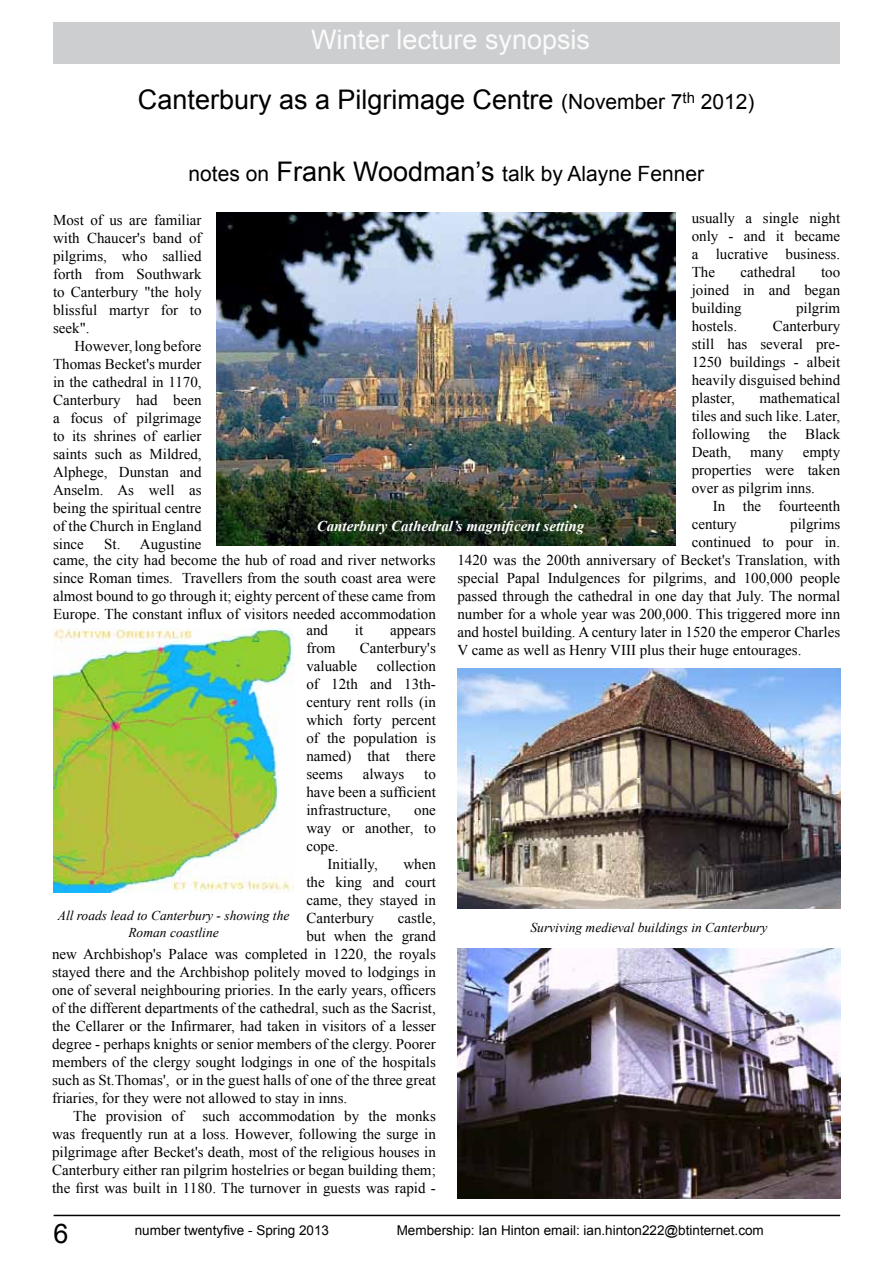
<style>
.page{position:relative;width:893px;height:1263px;background:#fff}
.page>*{position:absolute;margin:0;border:0;box-sizing:border-box;transform-origin:0 0}
.t1{font:27px "Arial";color:#000}
.t2{font:27px "Arial";color:#fbfbfb}
.t3{font:21px "Arial";color:#000}
.t4{font:15px/18px "Times New Roman";color:#000;text-align:justify}
.t5{font:italic 700 15px "Times New Roman";color:#fff}
.t6{font:italic 13.5px/16.2px "Times New Roman";color:#000;text-align:center}
.t7{font:13.5px "Arial";color:#000}
.s1{font-size:21px}
.s2{font-size:27px}
</style>
<div class="page">
<hr style="left:54px;top:1215px;width:786px;height:1px;background:#000">
<div style="left:54px;top:23px;width:786px;height:41px;background:#cdced0"></div>
<img style="left:217px;top:213px;width:459px;height:332px">
<img style="left:53px;top:629px;width:241px;height:263px">
<img style="left:457px;top:669px;width:383px;height:239px">
<img style="left:457px;top:948px;width:383px;height:250px">
<h1 class="t2" style="left:311px;top:22px;width:281px">Winter lecture synopsis</h1>
<h1 class="t1" style="left:138px;top:82px;width:618px">Canterbury as a Pilgrimage Centre <span class="s1">(November 7</span><sup>th</sup> <span class="s1">2012)</span></h1>
<h2 class="t3" style="left:188px;top:160px;width:517px">notes on <span class="s2">Frank Woodman’s</span> talk by Alayne Fenner</h2>
<p class="t4" style="left:692px;top:209px;width:150px">usually a single night only - and it became a lucrative business.<br>The</p>
<p class="t4" style="left:53px;top:211px;width:150px">Most of us are familiar with Chaucer's band of pilgrims, who sallied forth from Southwark to Canterbury "the holy blissful martyr for to seek".</p>
<p class="t4" style="left:53px;top:337px;width:150px;text-indent:21px">However, long before Thomas Becket's murder in the cathedral in 1170, Canterbury had been a focus of pilgrimage to its shrines of earlier saints such as Mildred, Alphege, Dunstan and Anselm. As well as being the spiritual centre of the Church in England since</p>
<p class="t4" style="left:740px;top:263px;width:56px">cathedral</p>
<p class="t4" style="left:692px;top:263px;width:150px;text-indent:129px">too joined in and began building</p>
<p class="t4" style="left:796px;top:299px;width:46px">pilgrim</p>
<p class="t4" style="left:692px;top:317px;width:150px;text-indent:81px">Canterbury still has several pre-1250 buildings - albeit heavily disguised behind plaster,</p>
<p class="t4" style="left:692px;top:317px;width:47px">hostels.</p>
<p class="t4" style="left:692px;top:389px;width:150px;text-indent:68px">mathematical tiles and such like. Later, following the Black Death,</p>
<p class="t4" style="left:692px;top:443px;width:150px;text-indent:111px">empty properties were taken over as pilgrim inns.</p>
<p class="t4" style="left:692px;top:497px;width:150px;text-indent:21px">In the fourteenth century</p>
<p class="t4" style="left:750px;top:443px;width:35px">many</p>
<p class="t4" style="left:692px;top:515px;width:150px;text-align:right">pilgrims<br>continued to pour in.</p>
<p class="t5" style="left:317px;top:515px;width:269px">Canterbury Cathedral’s magnificent setting</p>
<p class="t4" style="left:53px;top:551px;width:384px">came, the city had become the hub of road and river networks since Roman times. Travellers from the south coast area were almost bound to go through it; eighty percent of these came from Europe. The constant influx of visitors needed accommodation</p>
<p class="t4" style="left:457px;top:551px;width:384px">1420 was the 200th anniversary of Becket's Translation, with special Papal Indulgences for pilgrims, and 100,000 people passed through the cathedral in one day that July. The normal number for a whole year was 200,000. This triggered more inn and hostel building. A century later in 1520 the emperor Charles V came as well as Henry VIII plus their huge entourages.</p>
<p class="t4" style="left:104px;top:535px;width:99px">St. Augustine</p>
<p class="t4" style="left:306px;top:620px;width:23px">and</p>
<p class="t4" style="left:355px;top:620px;width:10px">it</p>
<p class="t4" style="left:390px;top:620px;width:47px">appears</p>
<p class="t4" style="left:306px;top:638px;width:31px">from</p>
<p class="t4" style="left:360px;top:638px;width:78px">Canterbury's</p>
<p class="t4" style="left:306px;top:656px;width:52px">valuable</p>
<p class="t4" style="left:306px;top:656px;width:131px;text-indent:70px">collection of 12th and 13th&shy;century rent rolls (in which forty percent of the population is named) that there seems</p>
<p class="t4" style="left:363px;top:764px;width:43px">always</p>
<p class="t4" style="left:306px;top:764px;width:131px;text-indent:118px">to have been a sufficient infrastructure,</p>
<p class="t4" style="left:414px;top:800px;width:23px">one</p>
<p class="t4" style="left:306px;top:818px;width:131px">way or another, to</p>
<p class="t4" style="left:306px;top:836px;width:34px">cope.</p>
<p class="t4" style="left:328px;top:854px;width:52px">Initially,</p>
<p class="t4" style="left:306px;top:854px;width:131px;text-indent:97px">when the king and court came, they stayed in Canterbury</p>
<p class="t6" style="left:58px;top:907px;width:233px">All roads lead to Canterbury - showing the<br>Roman coastline</p>
<p class="t4" style="left:398px;top:908px;width:39px">castle,</p>
<p class="t4" style="left:306px;top:926px;width:131px">but when the grand</p>
<p class="t4" style="left:52px;top:944px;width:385px">new Archbishop's Palace was completed in 1220, the royals</p>
<p class="t4" style="left:52px;top:962px;width:385px">stayed there and the Archbishop politely moved to lodgings in</p>
<p class="t4" style="left:52px;top:980px;width:385px">one of several neighbouring priories. In the early years, officers</p>
<p class="t4" style="left:52px;top:998px;width:385px">of the different departments of the cathedral, such as the Sacrist,</p>
<p class="t4" style="left:52px;top:1016px;width:385px">the Cellarer or the Infirmarer, had taken in visitors of a lesser</p>
<p class="t4" style="left:52px;top:1034px;width:385px">degree - perhaps knights or senior members of the clergy. Poorer</p>
<p class="t4" style="left:52px;top:1052px;width:385px">members of the clergy sought lodgings in one of the hospitals</p>
<p class="t4" style="left:52px;top:1070px;width:385px">such as St.Thomas', or in the guest halls of one of the three great</p>
<p class="t4" style="left:52px;top:1088px;width:297px">friaries, for they were not allowed to stay in inns.</p>
<p class="t4" style="left:73px;top:1106px;width:364px">The provision of such accommodation by the monks</p>
<p class="t4" style="left:52px;top:1124px;width:385px">was frequently run at a loss. However, following the surge in</p>
<p class="t4" style="left:52px;top:1142px;width:385px">pilgrimage after Becket's death, most of the religious houses in</p>
<p class="t4" style="left:52px;top:1160px;width:385px">Canterbury either ran pilgrim hostelries or began building them;</p>
<p class="t4" style="left:52px;top:1178px;width:385px">the first was built in 1180. The turnover in guests was rapid -</p>
<p class="t6" style="left:530px;top:919px;width:238px">Surviving medieval buildings in Canterbury</p>
<h1 class="t1" style="left:54px;top:1216px;width:17px">6</h1>
<p class="t7" style="left:135px;top:1221px;width:196px">number twentyfive - Spring 2013</p>
<p class="t7" style="left:397px;top:1221px;width:369px">Membership: Ian Hinton email: ian.hinton222@btinternet.com</p>
</div>
